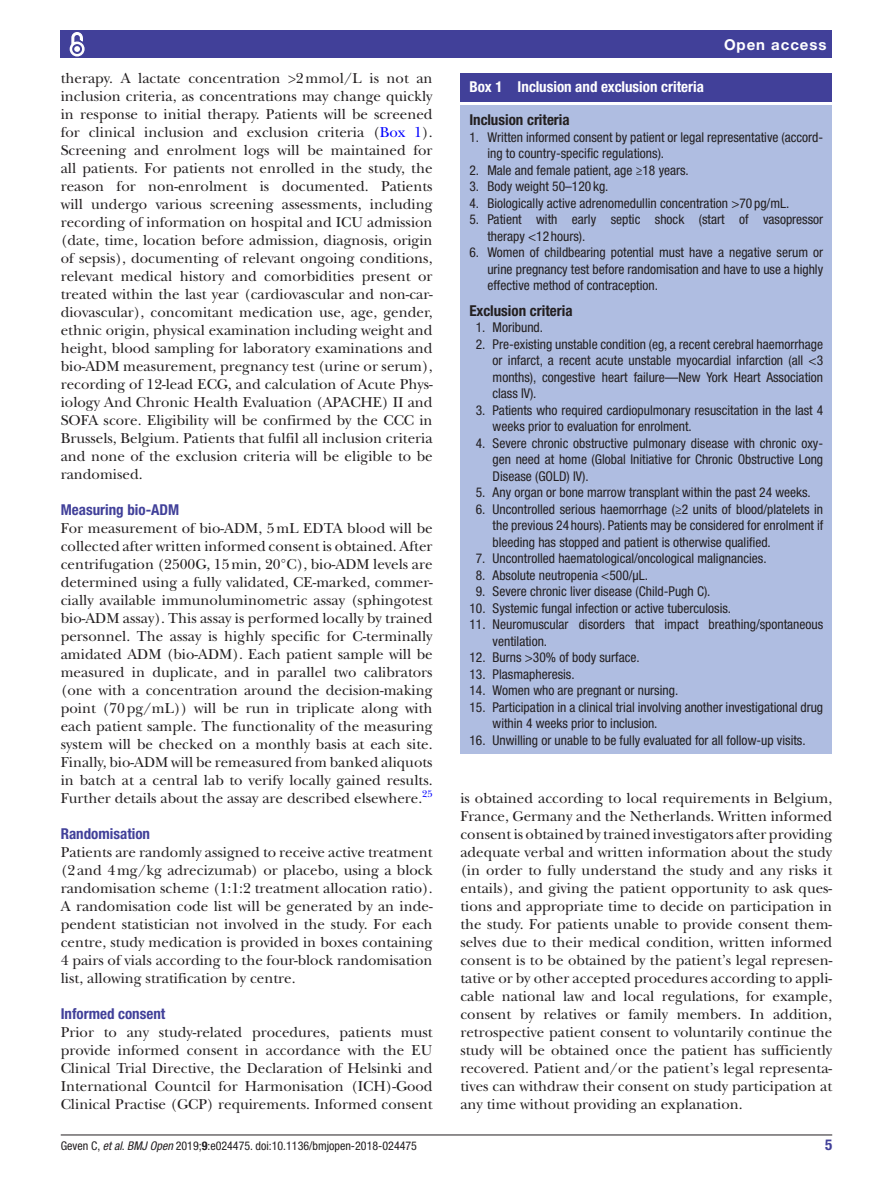
<style>
.page{position:relative;width:893px;height:1191px;background:#fff}
.page>*{position:absolute;margin:0;border:0;box-sizing:border-box;transform-origin:0 0}
.t1{font:15px/18px "New Baskerville";color:#231f20;text-align:justify}
.t2{font:700 condensed 15px "Helvetica Neue LT Std";color:#414099}
.t3{font:700 condensed 15px "Helvetica Neue LT Std";color:#231f20}
.t4{font:700 condensed 15px "Helvetica Neue LT Std";color:#fff}
.t5{font:700 15px "Helvetica Neue LT Std";letter-spacing:.065em;color:#fff}
.t6{font:condensed 13.5px/16.5px "Helvetica Neue LT Std";color:#231f20}
.t7{font:condensed 12px "Helvetica Neue LT Std";color:#231f20}
.t8{font:9.9px "New Baskerville";color:#00f}
.s1{color:#00f}
.s2{font-style:italic}
.s3{font-weight:700}
</style>
<div class="page">
<hr style="left:61px;top:1134px;width:771px;height:1px;background:#231f20">
<div style="left:61px;top:31px;width:771px;height:27px;background:#414099"></div>
<svg style="left:69px;top:32px;width:16px;height:25px"></svg>
<div style="left:460px;top:73px;width:372px;height:28px;background:#414099"></div>
<div style="left:460px;top:106px;width:372px;height:648px;background:#afbde1"></div>
<p class="t1" style="left:61px;top:69px;width:373px">therapy. A lactate concentration &gt;2mmol/L is not an inclusion criteria, as concentrations may change quickly in response to initial therapy. Patients will be screened for clinical inclusion and exclusion criteria (<span class="s1">Box 1</span>).<br>Screening and enrolment logs will be maintained for all patients. For patients not enrolled in the study, the reason for non-enrolment is documented. Patients will undergo various screening assessments, including recording of information on hospital and ICU admission (date, time, location before admission, diagnosis, origin of sepsis), documenting of relevant ongoing conditions, relevant medical history and comorbidities present or treated within the last year (cardiovascular and non-car&shy;diovascular), concomitant medication use, age, gender, ethnic origin, physical examination including weight and height, blood sampling for laboratory examinations and bio-ADM measurement, pregnancy test (urine or serum), recording of 12-lead ECG, and calculation of Acute Phys&shy;iology And Chronic Health Evaluation (APACHE) II and SOFA score. Eligibility will be confirmed by the CCC in Brussels, Belgium. Patients that fulfil all inclusion criteria and none of the exclusion criteria will be eligible to be randomised.</p>
<p class="t2" style="left:61px;top:501px;width:120px">Measuring bio-ADM</p>
<p class="t1" style="left:61px;top:519px;width:373px">For measurement of bio-ADM, 5mL EDTA blood will be collected after written informed consent is obtained. After centrifugation (2500G, 15min, 20°C), bio-ADM levels are determined using a fully validated, CE-marked, commer&shy;cially available immunoluminometric assay (sphingotest bio-ADM assay). This assay is performed locally by trained personnel. The assay is highly specific for C-terminally amidated ADM (bio-ADM). Each patient sample will be measured in duplicate, and in parallel two calibrators (one with a concentration around the decision-making point (70pg/mL)) will be run in triplicate along with each patient sample. The functionality of the measuring system will be checked on a monthly basis at each site.<br>Finally, bio-ADM will be remeasured from banked aliquots in batch at a central lab to verify locally gained results.<br>Further details about the assay are described elsewhere.</p>
<p class="t8" style="left:422px;top:787px;width:12px">25</p>
<p class="t2" style="left:61px;top:825px;width:91px">Randomisation</p>
<p class="t1" style="left:61px;top:843px;width:373px">Patients are randomly assigned to receive active treatment (2and 4mg/kg adrecizumab) or placebo, using a block randomisation scheme (1:1:2 treatment allocation ratio).<br>A randomisation code list will be generated by an inde&shy;pendent statistician not involved in the study. For each centre, study medication is provided in boxes containing 4 pairs of vials according to the four-block randomisation list, allowing stratification by centre.</p>
<p class="t2" style="left:61px;top:1005px;width:106px">Informed consent</p>
<p class="t1" style="left:61px;top:1023px;width:373px">Prior to any study-related procedures, patients must provide informed consent in accordance with the EU Clinical Trial Directive, the Declaration of Helsinki and International Countcil for Harmonisation (ICH)-Good Clinical Practise (GCP) requirements. Informed consent</p>
<p class="t5" style="left:724px;top:35px;width:104px">Open access</p>
<p class="t4" style="left:469px;top:78px;width:236px">Box 1 Inclusion and exclusion criteria</p>
<p class="t3" style="left:469px;top:111px;width:102px">Inclusion criteria</p>
<p class="t6" style="left:487px;top:129px;width:337px;text-indent:-18px">1. Written informed consent by patient or legal representative (accord&shy;ing to country-specific regulations).</p>
<p class="t6" style="left:469px;top:162px;width:221px">2. Male and female patient, age ≥18 years.</p>
<p class="t6" style="left:469px;top:178px;width:141px">3. Body weight 50–120 kg.</p>
<p class="t6" style="left:469px;top:195px;width:321px">4. Biologically active adrenomedullin concentration &gt;70 pg/mL.</p>
<p class="t6" style="left:487px;top:211px;width:337px;text-indent:-18px">5. Patient with early septic shock (start of vasopressor therapy &lt;12 hours).</p>
<p class="t6" style="left:487px;top:244px;width:337px;text-align:justify;text-indent:-18px">6. Women of childbearing potential must have a negative serum or urine pregnancy test before randomisation and have to use a highly effective method of contraception.</p>
<p class="t3" style="left:469px;top:301px;width:105px">Exclusion criteria</p>
<p class="t6" style="left:476px;top:319px;width:69px">1. Moribund.</p>
<p class="t6" style="left:493px;top:336px;width:332px;text-align:justify;text-indent:-17px">2. Pre-existing unstable condition (eg, a recent cerebral haemorrhage or infarct, a recent acute unstable myocardial infarction (all &lt;3 months), congestive heart failure—New York Heart Association class IV).</p>
<p class="t6" style="left:493px;top:402px;width:332px;text-indent:-17px">3. Patients who required cardiopulmonary resuscitation in the last 4 weeks prior to evaluation for enrolment.</p>
<p class="t6" style="left:493px;top:435px;width:332px;text-align:justify;text-indent:-17px">4. Severe chronic obstructive pulmonary disease with chronic oxy&shy;gen need at home (Global Initiative for Chronic Obstructive Long Disease (GOLD) IV).</p>
<p class="t6" style="left:476px;top:484px;width:337px">5. Any organ or bone marrow transplant within the past 24 weeks.</p>
<p class="t6" style="left:493px;top:501px;width:332px;text-align:justify;text-indent:-17px">6. Uncontrolled serious haemorrhage (≥2 units of blood/platelets in the previous 24 hours). Patients may be considered for enrolment if bleeding has stopped and patient is otherwise qualified.</p>
<p class="t6" style="left:476px;top:550px;width:292px">7. Uncontrolled haematological/oncological malignancies.</p>
<p class="t6" style="left:476px;top:567px;width:174px">8. Absolute neutropenia &lt;500/µL.</p>
<p class="t6" style="left:476px;top:583px;width:236px">9. Severe chronic liver disease (Child-Pugh C).</p>
<p class="t6" style="left:469px;top:600px;width:263px">10. Systemic fungal infection or active tuberculosis.</p>
<p class="t6" style="left:493px;top:616px;width:332px;text-indent:-23px">11. Neuromuscular disorders that impact breathing/spontaneous ventilation.</p>
<p class="t6" style="left:469px;top:649px;width:172px">12. Burns &gt;30% of body surface.</p>
<p class="t6" style="left:469px;top:666px;width:107px">13. Plasmapheresis.</p>
<p class="t6" style="left:469px;top:682px;width:210px">14. Women who are pregnant or nursing.</p>
<p class="t6" style="left:493px;top:699px;width:332px;text-indent:-23px">15. Participation in a clinical trial involving another investigational drug within 4 weeks prior to inclusion.</p>
<p class="t6" style="left:469px;top:732px;width:338px">16. Unwilling or unable to be fully evaluated for all follow-up visits.</p>
<p class="t1" style="left:460px;top:789px;width:373px">is obtained according to local requirements in Belgium, France, Germany and the Netherlands. Written informed consent is obtained by trained investigators after providing adequate verbal and written information about the study (in order to fully understand the study and any risks it entails), and giving the patient opportunity to ask ques&shy;tions and appropriate time to decide on participation in the study. For patients unable to provide consent them&shy;selves due to their medical condition, written informed consent is to be obtained by the patient’s legal represen&shy;tative or by other accepted procedures according to appli&shy;cable national law and local regulations, for example, consent by relatives or family members. In addition, retrospective patient consent to voluntarily continue the study will be obtained once the patient has sufficiently recovered. Patient and/or the patient’s legal representa&shy;tives can withdraw their consent on study participation at any time without providing an explanation.</p>
<p class="t7" style="left:61px;top:1138px;width:358px">Geven C, <span class="s2">et al</span>. <span class="s2">BMJ Open</span> 2019;<span class="s3">9</span>:e024475. doi:10.1136/bmjopen-2018-024475</p>
<p class="t2" style="left:825px;top:1135px;width:9px">5</p>
</div>
